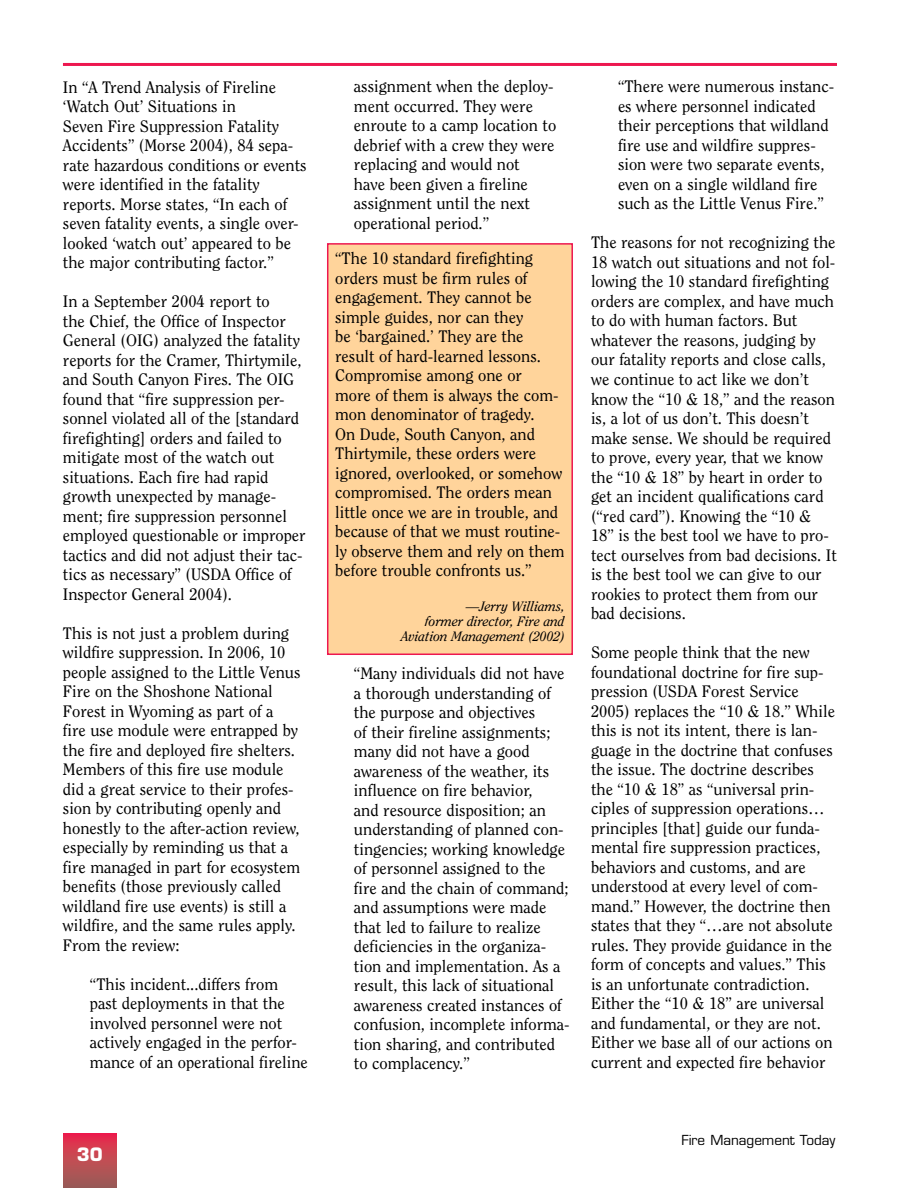
<style>
.page{position:relative;width:918px;height:1188px;background:#fff}
.page>*{position:absolute;margin:0;border:0;box-sizing:border-box;transform-origin:0 0}
.t1{font:700 18px "Eurostile";color:#fff}
.t2{font:16.5px/19.5px "Clearface";color:#000}
.t3{font:italic 13.5px/15px "Clearface";color:#000;text-align:right}
.t4{font:13.5px "Eurostile";color:#000}
</style>
<div class="page">
<svg style="left:63px;top:1134px;width:54px;height:54px;background:#c04752"></svg>
<div style="left:328px;top:244px;width:244px;height:410px;background:#ffd49b"></div>
<div style="left:327px;top:243px;width:246px;height:412px;border:2px solid #ed174f"></div>
<hr style="left:63px;top:63px;width:774px;height:3px;background:#ed174f">
<p class="t2" style="left:63px;top:77px;width:245px">In “A Trend Analysis of Fireline ‘Watch Out’ Situations in<br>Seven Fire Suppression Fatality Accidents” (Morse 2004), 84 sepa&shy;rate hazardous conditions or events were identified in the fatality reports. Morse states, “In each of seven fatality events, a single over&shy;looked ‘watch out’ appeared to be the major contributing factor.”</p>
<p class="t2" style="left:63px;top:292px;width:244px">In a September 2004 report to<br>the Chief, the Office of Inspector General (OIG) analyzed the fatality reports for the Cramer, Thirtymile, and South Canyon Fires. The OIG found that “fire suppression per&shy;sonnel violated all of the [standard firefighting] orders and failed to mitigate most of the watch out situations. Each fire had rapid growth unexpected by manage&shy;ment; fire suppression personnel employed questionable or improper tactics and did not adjust their tac&shy;tics as necessary” (USDA Office of Inspector General 2004).</p>
<p class="t2" style="left:63px;top:623px;width:239px">This is not just a problem during wildfire suppression. In 2006, 10 people assigned to the Little Venus<br>Fire on the Shoshone National<br>Forest in Wyoming as part of a fire use module were entrapped by the fire and deployed fire shelters.<br>Members of this fire use module did a great service to their profes&shy;sion by contributing openly and honestly to the after-action review, especially by reminding us that a fire managed in part for ecosystem benefits (those previously called wildland fire use events) is still a wildfire, and the same rules apply.<br>From the review:</p>
<p class="t2" style="left:90px;top:974px;width:219px">“This incident...differs from past deployments in that the involved personnel were not actively engaged in the perfor&shy;mance of an operational fireline</p>
<p class="t1" style="left:77px;top:1144px;width:27px">30</p>
<p class="t2" style="left:354px;top:77px;width:204px">assignment when the deploy&shy;ment occurred. They were enroute to a camp location to debrief with a crew they were replacing and would not<br>have been given a fireline assignment until the next operational period.”</p>
<p class="t2" style="left:618px;top:77px;width:218px">“There were numerous instanc&shy;es where personnel indicated their perceptions that wildland fire use and wildfire suppres&shy;sion were two separate events, even on a single wildland fire such as the Little Venus Fire.”</p>
<p class="t2" style="left:591px;top:233px;width:247px">The reasons for not recognizing the<br>18 watch out situations and not fol&shy;lowing the 10 standard firefighting orders are complex, and have much to do with human factors. But whatever the reasons, judging by our fatality reports and close calls, we continue to act like we don’t know the “10 &amp; 18,” and the reason is, a lot of us don’t. This doesn’t make sense. We should be required to prove, every year, that we know the “10 &amp; 18” by heart in order to get an incident qualifications card (“red card”). Knowing the “10 &amp;<br>18” is the best tool we have to pro&shy;tect ourselves from bad decisions. It is the best tool we can give to our rookies to protect them from our bad decisions.</p>
<p class="t2" style="left:591px;top:643px;width:245px">Some people think that the new foundational doctrine for fire sup&shy;pression (USDA Forest Service 2005) replaces the “10 &amp; 18.” While this is not its intent, there is lan&shy;guage in the doctrine that confuses the issue. The doctrine describes the “10 &amp; 18” as “universal prin&shy;ciples of suppression operations… principles [that] guide our funda&shy;mental fire suppression practices, behaviors and customs, and are understood at every level of com&shy;mand.” However, the doctrine then states that they “…are not absolute rules. They provide guidance in the form of concepts and values.” This is an unfortunate contradiction.<br>Either the “10 &amp; 18” are universal and fundamental, or they are not.<br>Either we base all of our actions on current and expected fire behavior</p>
<p class="t2" style="left:335px;top:249px;width:231px">“The 10 standard firefighting orders must be firm rules of engagement. They cannot be simple guides, nor can they<br>be ‘bargained.’ They are the result of hard-learned lessons.<br>Compromise among one or<br>more of them is always the com&shy;mon denominator of tragedy.<br>On Dude, South Canyon, and<br>Thirtymile, these orders were ignored, overlooked, or somehow compromised. The orders mean little once we are in trouble, and because of that we must routine&shy;ly observe them and rely on them before trouble confronts us.”</p>
<p class="t3" style="left:401px;top:599px;width:165px">—Jerry Williams,<br>former director, Fire and<br>Aviation Management (2002)</p>
<p class="t2" style="left:354px;top:664px;width:217px">“Many individuals did not have a thorough understanding of the purpose and objectives<br>of their fireline assignments; many did not have a good awareness of the weather, its influence on fire behavior,<br>and resource disposition; an understanding of planned con&shy;tingencies; working knowledge of personnel assigned to the fire and the chain of command; and assumptions were made that led to failure to realize deficiencies in the organiza&shy;tion and implementation. As a result, this lack of situational awareness created instances of confusion, incomplete informa&shy;tion sharing, and contributed to complacency.”</p>
<p class="t4" style="left:681px;top:1132px;width:156px">Fire Management Today</p>
</div>
